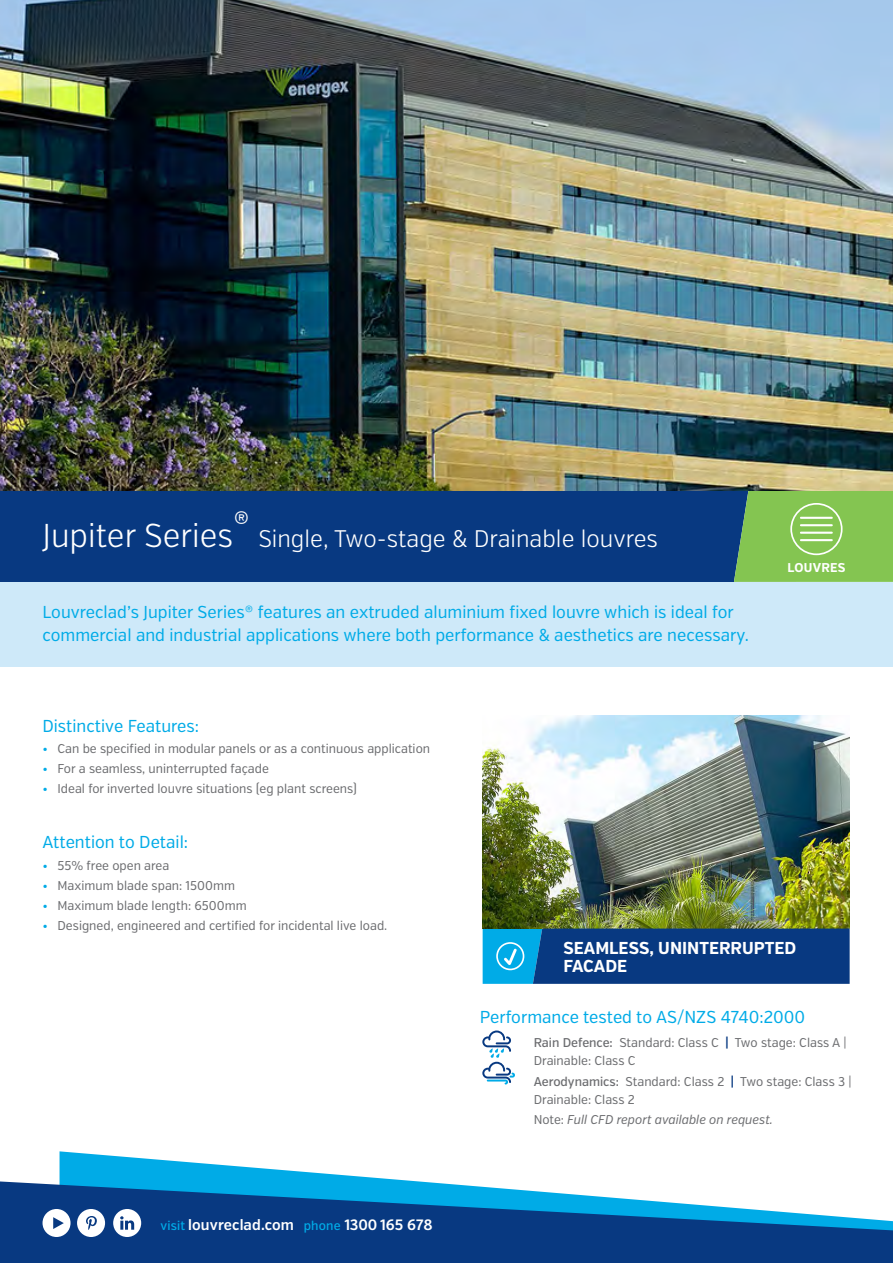
<style>
.page{position:relative;width:893px;height:1263px;background:#fff}
.page>*{position:absolute;margin:0;border:0;box-sizing:border-box;transform-origin:0 0}
.t1{font:300 24px "Verb Cond";color:#fff}
.INTRO{font:17.25px/22.5px "Verb Cond";color:#00abe7}
.t2{font:700 17.25px "Verb Cond";color:#fff}
.t3{font:600 15px "Verb Cond";letter-spacing:.005em;color:#fff}
.BULLETS{font:12.75px/18px "Verb Cond";color:#6c6d70}
.BULLETS-2{font:italic 12.75px "Verb Cond";color:#6c6d70}
.t4{font:700 12.75px "Verb Cond";letter-spacing:.015em;color:#fff}
.s1{font-size:33px}
.s2{color:#00abe7}
.s3{font-weight:500;font-size:12.75px;color:#00abe7}
.s4{font-weight:500}
.s5{font-weight:700;color:#083981}
.s6{font-style:normal}
</style>
<div class="page">
<div style="left:0;top:582px;width:893px;height:85px;background:#cee9f9"></div>
<div style="left:0;top:490px;width:795px;height:92px;background:#083981"></div>
<svg style="left:734px;top:490px;width:159px;height:92px;background:#80bf56"></svg>
<hr style="left:800px;top:517px;width:33px;height:2px;background:#fff">
<hr style="left:800px;top:524px;width:33px;height:2px;background:#fff">
<hr style="left:800px;top:532px;width:33px;height:2px;background:#fff">
<hr style="left:800px;top:539px;width:33px;height:2px;background:#fff">
<div style="left:790px;top:503px;width:52px;height:52px;border:2px solid #fff;border-radius:50%"></div>
<img style="left:483px;top:716px;width:367px;height:212px">
<img style="left:0;top:0;width:893px;height:490px">
<svg style="left:483px;top:928px;width:367px;height:56px;background:#0a4a8e"></svg>
<div style="left:496px;top:942px;width:28px;height:28px;border:2px solid #fff;border-radius:50%"></div>
<svg style="left:482px;top:1030px;width:33px;height:54px"></svg>
<svg style="left:60px;top:1151px;width:353px;height:30px"></svg>
<svg style="left:0;top:1181px;width:893px;height:82px;background:#2868a4"></svg>
<svg style="left:43px;top:1209px;width:28px;height:28px"></svg>
<svg style="left:113px;top:1209px;width:28px;height:28px"></svg>
<svg style="left:77px;top:1209px;width:28px;height:28px"></svg>
<h1 class="t1" style="left:43px;top:525px;width:617px"><span class="s1">Jupiter Series</span><sup>®</sup> Single, Two-stage &amp; Drainable louvres</h1>
<p class="INTRO" style="left:43px;top:601px;width:708px">Louvreclad’s Jupiter Series® features an extruded aluminium fixed louvre which is ideal for commercial and industrial applications where both performance &amp; aesthetics are necessary.</p>
<h2 class="INTRO" style="left:43px;top:715px;width:158px">Distinctive Features:</h2>
<p class="BULLETS" style="left:43px;top:740px;width:389px"><span class="s2">•</span> Can be specified in modular panels or as a continuous application</p>
<p class="BULLETS" style="left:43px;top:760px;width:228px"><span class="s2">•</span> For a seamless, uninterrupted façade</p>
<p class="BULLETS" style="left:43px;top:780px;width:316px"><span class="s2">•</span> Ideal for inverted louvre situations (eg plant screens)</p>
<h2 class="INTRO" style="left:43px;top:831px;width:147px">Attention to Detail:</h2>
<p class="BULLETS" style="left:43px;top:856px;width:128px"><span class="s2">•</span> 55% free open area</p>
<p class="BULLETS" style="left:43px;top:876px;width:194px"><span class="s2">•</span> Maximum blade span: 1500mm</p>
<p class="BULLETS" style="left:43px;top:896px;width:206px"><span class="s2">•</span> Maximum blade length: 6500mm</p>
<p class="BULLETS" style="left:43px;top:917px;width:346px"><span class="s2">•</span> Designed, engineered and certified for incidental live load.</p>
<p class="t4" style="left:787px;top:560px;width:59px">LOUVRES</p>
<p class="t3" style="left:161px;top:1216px;width:274px"><span class="s3">visit</span> louvreclad.com <span class="s3">phone</span> 1300 165 678</p>
<h3 class="t2" style="left:563px;top:938px;width:234px">SEAMLESS, UNINTERRUPTED</h3>
<h3 class="t2" style="left:563px;top:955px;width:65px">FACADE</h3>
<h2 class="INTRO" style="left:480px;top:1006px;width:327px">Performance tested to AS/NZS 4740:2000</h2>
<h2 class="BULLETS" style="left:534px;top:1034px;width:314px"><span class="s4">Rain Defence:</span> Standard: Class C <span class="s5">|</span> Two stage: Class A |<br>Drainable: Class C</h2>
<p class="BULLETS" style="left:534px;top:1073px;width:320px"><span class="s4">Aerodynamics:</span> Standard: Class 2 <span class="s5">|</span> Two stage: Class 3 |<br>Drainable: Class 2</p>
<p class="BULLETS-2" style="left:534px;top:1112px;width:241px"><span class="s6">Note:</span> Full CFD report available on request.</p>
</div>
